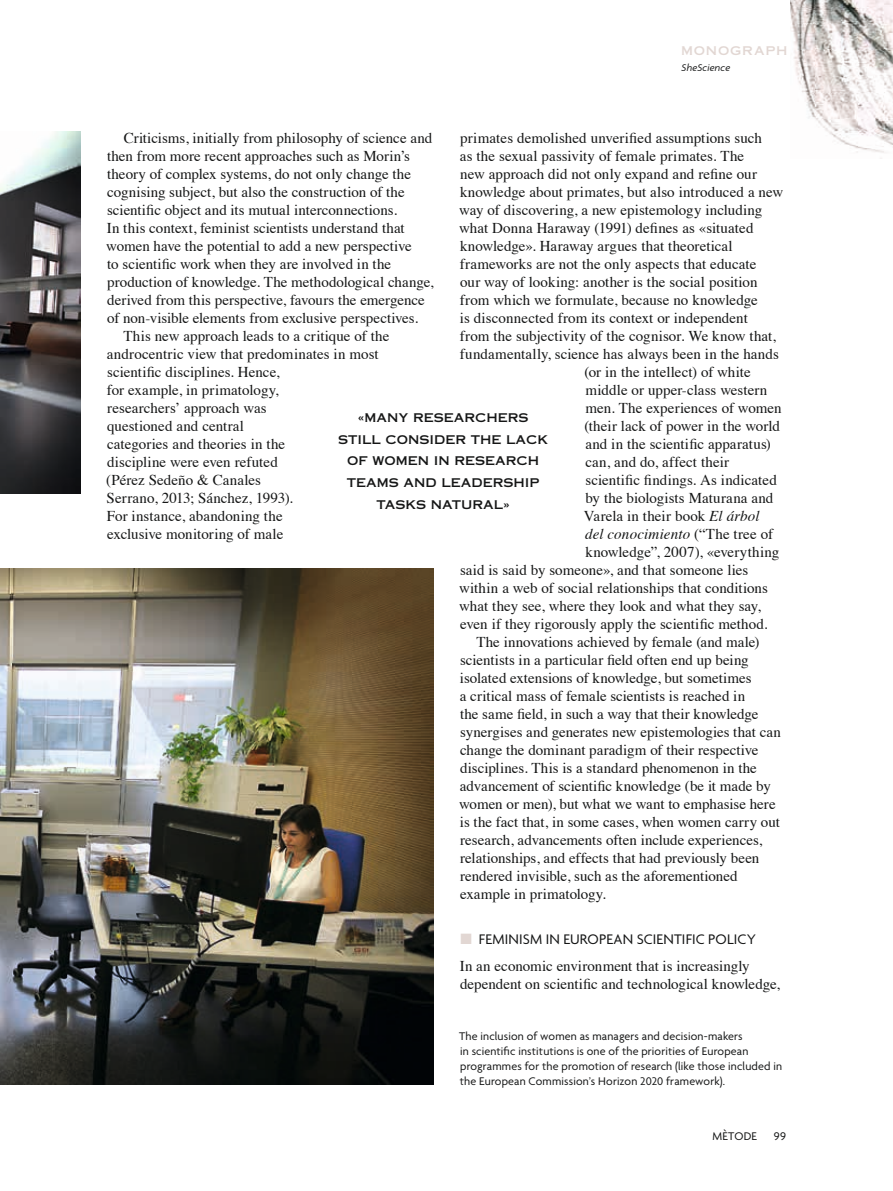
<style>
.page{position:relative;width:893px;height:1191px;background:#fff}
.page>*{position:absolute;margin:0;border:0;box-sizing:border-box;transform-origin:0 0}
.t1{font:15px/18px "Times";color:#151616}
.t2{font:15px "Agenda";letter-spacing:.01em;color:#151616}
.t3{font:italic 15px "Times";letter-spacing:.015em;color:#151616}
.t4{font:12px/15px "Agenda";letter-spacing:.015em;color:#151616}
.t5{font:12px/21.8px "Copperplate Thirty One AB";color:#151616;text-align:center}
.t6{font:12px "Copperplate Thirty One AB";letter-spacing:.06em;color:#e2d7d3}
.t7{font:italic 10.5px "Agenda";letter-spacing:.015em;color:#151616}
.s1{font-style:italic}
.s2{font-style:normal}
.s3{color:#e2d7d3}
</style>
<div class="page">
<img style="left:791px;top:0;width:102px;height:153px">
<img style="left:0;top:132px;width:81px;height:361px">
<img style="left:0;top:568px;width:434px;height:516px">
<p class="t6" style="left:681px;top:44px;width:108px">MONOGRAPH</p>
<p class="t7" style="left:682px;top:61px;width:50px">SheScience</p>
<p class="t1" style="left:124px;top:128px;width:310px">Criticisms, initially from philosophy of science and</p>
<p class="t1" style="left:107px;top:146px;width:305px">then from more recent approaches such as Morin’s</p>
<p class="t1" style="left:107px;top:164px;width:305px">theory of complex systems, do not only change the</p>
<p class="t1" style="left:107px;top:182px;width:299px">cognising subject, but also the construction of the</p>
<p class="t1" style="left:107px;top:200px;width:291px">scientific object and its mutual interconnections.</p>
<p class="t1" style="left:107px;top:218px;width:299px">In this context, feminist scientists understand that</p>
<p class="t1" style="left:106px;top:236px;width:307px">women have the potential to add a new perspective</p>
<p class="t1" style="left:107px;top:254px;width:286px">to scientific work when they are involved in the</p>
<p class="t1" style="left:107px;top:272px;width:328px">production of knowledge. The methodological change,</p>
<p class="t1" style="left:107px;top:290px;width:319px">derived from this perspective, favours the emergence</p>
<p class="t1" style="left:107px;top:308px;width:312px">of non-visible elements from exclusive perspectives.</p>
<p class="t1" style="left:123px;top:326px;width:267px">This new approach leads to a critique of the</p>
<p class="t1" style="left:107px;top:344px;width:273px">androcentric view that predominates in most</p>
<p class="t1" style="left:107px;top:362px;width:174px">scientific disciplines. Hence,</p>
<p class="t1" style="left:107px;top:380px;width:173px">for example, in primatology,</p>
<p class="t1" style="left:107px;top:398px;width:161px">researchers’ approach was</p>
<p class="t1" style="left:107px;top:416px;width:138px">questioned and central</p>
<p class="t1" style="left:107px;top:434px;width:180px">categories and theories in the</p>
<p class="t1" style="left:107px;top:452px;width:172px">discipline were even refuted</p>
<p class="t1" style="left:106px;top:470px;width:156px">(Pérez Sedeño &amp; Canales</p>
<p class="t1" style="left:107px;top:488px;width:188px">Serrano, 2013; Sánchez, 1993).</p>
<p class="t1" style="left:107px;top:506px;width:177px">For instance, abandoning the</p>
<p class="t1" style="left:107px;top:524px;width:178px">exclusive monitoring of male</p>
<p class="t1" style="left:460px;top:128px;width:303px">primates demolished unverified assumptions such</p>
<p class="t1" style="left:460px;top:146px;width:286px">as the sexual passivity of female primates. The</p>
<p class="t1" style="left:460px;top:164px;width:298px">new approach did not only expand and refine our</p>
<p class="t1" style="left:460px;top:182px;width:325px">knowledge about primates, but also introduced a new</p>
<p class="t1" style="left:459px;top:200px;width:305px">way of discovering, a new epistemology including</p>
<p class="t1" style="left:459px;top:218px;width:296px">what Donna Haraway (1991) defines as «situated</p>
<p class="t1" style="left:460px;top:236px;width:274px">knowledge». Haraway argues that theoretical</p>
<p class="t1" style="left:460px;top:254px;width:298px">frameworks are not the only aspects that educate</p>
<p class="t1" style="left:460px;top:272px;width:299px">our way of looking: another is the social position</p>
<p class="t1" style="left:460px;top:290px;width:299px">from which we formulate, because no knowledge</p>
<p class="t1" style="left:460px;top:308px;width:289px">is disconnected from its context or independent</p>
<p class="t1" style="left:460px;top:326px;width:318px">from the subjectivity of the cognisor. We know that,</p>
<p class="t1" style="left:460px;top:344px;width:320px">fundamentally, science has always been in the hands</p>
<p class="t1" style="left:585px;top:362px;width:168px">(or in the intellect) of white</p>
<p class="t1" style="left:585px;top:380px;width:184px">middle or upper-class western</p>
<p class="t1" style="left:585px;top:398px;width:198px">men. The experiences of women</p>
<p class="t1" style="left:585px;top:416px;width:197px">(their lack of power in the world</p>
<p class="t1" style="left:585px;top:434px;width:187px">and in the scientific apparatus)</p>
<p class="t1" style="left:585px;top:452px;width:145px">can, and do, affect their</p>
<p class="t1" style="left:585px;top:470px;width:193px">scientific findings. As indicated</p>
<p class="t1" style="left:585px;top:488px;width:190px">by the biologists Maturana and</p>
<p class="t1" style="left:584px;top:506px;width:177px">Varela in their book <span class="s1">El árbol</span></p>
<p class="t3" style="left:585px;top:521px;width:190px">del conocimiento <span class="s2">(“The tree of</span></p>
<p class="t1" style="left:585px;top:542px;width:195px">knowledge”, 2007), «everything</p>
<p class="t1" style="left:460px;top:560px;width:290px">said is said by someone», and that someone lies</p>
<p class="t1" style="left:459px;top:578px;width:310px">within a web of social relationships that conditions</p>
<p class="t1" style="left:459px;top:596px;width:303px">what they see, where they look and what they say,</p>
<p class="t1" style="left:460px;top:614px;width:309px">even if they rigorously apply the scientific method.</p>
<p class="t1" style="left:476px;top:632px;width:285px">The innovations achieved by female (and male)</p>
<p class="t1" style="left:460px;top:650px;width:290px">scientists in a particular field often end up being</p>
<p class="t1" style="left:460px;top:668px;width:293px">isolated extensions of knowledge, but sometimes</p>
<p class="t1" style="left:460px;top:686px;width:287px">a critical mass of female scientists is reached in</p>
<p class="t1" style="left:460px;top:704px;width:300px">the same field, in such a way that their knowledge</p>
<p class="t1" style="left:460px;top:722px;width:322px">synergises and generates new epistemologies that can</p>
<p class="t1" style="left:460px;top:740px;width:300px">change the dominant paradigm of their respective</p>
<p class="t1" style="left:460px;top:758px;width:298px">disciplines. This is a standard phenomenon in the</p>
<p class="t1" style="left:460px;top:776px;width:313px">advancement of scientific knowledge (be it made by</p>
<p class="t1" style="left:459px;top:794px;width:318px">women or men), but what we want to emphasise here</p>
<p class="t1" style="left:460px;top:812px;width:321px">is the fact that, in some cases, when women carry out</p>
<p class="t1" style="left:460px;top:830px;width:304px">research, advancements often include experiences,</p>
<p class="t1" style="left:460px;top:848px;width:301px">relationships, and effects that had previously been</p>
<p class="t1" style="left:460px;top:866px;width:279px">rendered invisible, such as the aforementioned</p>
<p class="t1" style="left:460px;top:884px;width:147px">example in primatology.</p>
<p class="t2" style="left:460px;top:930px;width:297px"><span class="s3">■</span> FEMINISM IN EUROPEAN SCIENTIFIC POLICY</p>
<p class="t1" style="left:460px;top:956px;width:322px">In an economic environment that is increasingly dependent on scientific and technological knowledge,</p>
<p class="t4" style="left:459px;top:1028px;width:325px">The inclusion of women as managers and decision-makers<br>in scientific institutions is one of the priorities of European programmes for the promotion of research (like those included in the European Commission’s Horizon 2020 framework).</p>
<p class="t5" style="left:338px;top:407px;width:211px">«MANY RESEARCHERS<br>STILL CONSIDER THE LACK<br>OF WOMEN IN RESEARCH<br>TEAMS AND LEADERSHIP<br>TASKS NATURAL»</p>
<p class="t4" style="left:712px;top:1128px;width:46px">MÈTODE</p>
<p class="t4" style="left:774px;top:1128px;width:14px">99</p>
</div>
